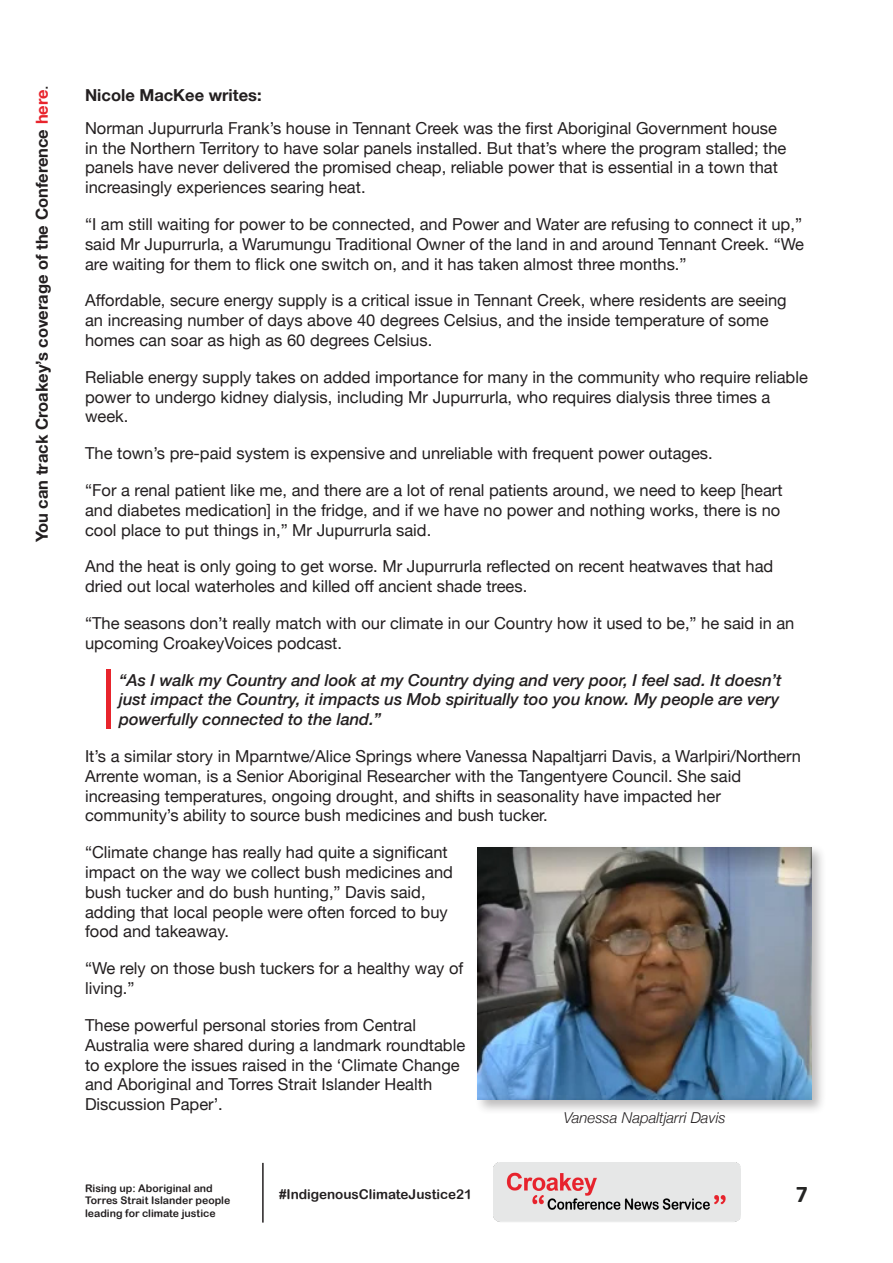
<style>
.page{position:relative;width:893px;height:1263px;background:#fff}
.page>*{position:absolute;margin:0;border:0;box-sizing:border-box;transform-origin:0 0}
.t1{font:700 24px "Calibri";color:#252524}
.t2{font:16.5px/19.8px "Helvetica Neue";color:#231f20}
.Quote_indented{font:italic 500 16.5px/19.8px "Helvetica Neue";color:#231f20}
.Author_reports_text{font:700 16.5px "Helvetica Neue";color:#231f20}
.Captions{font:italic 300 15px "Helvetica Neue";color:#231f20}
.t3{font:13.5px "Arial Rounded MT Bold";color:#231f20}
.t4{font:10.5px/12.6px "Arial Rounded MT Bold";color:#231f20}
.s1{color:#e8242c}
.s2{font-weight:400}
</style>
<div class="page">
<img style="left:494px;top:1163px;width:247px;height:59px">
<hr style="left:262px;top:1163px;width:2px;height:59px;background:#231f20">
<div style="left:106px;top:669px;width:5px;height:60px;background:#e8242c"></div>
<div style="left:474px;top:844px;width:353px;height:271px;background:#231f20;opacity:.3"></div>
<img style="left:478px;top:847px;width:334px;height:253px">
<p class="Author_reports_text" style="left:29px;top:542px;width:459px;rotate:-90deg">You can track Croakey’s coverage of the Conference <span class="s1">here</span><span class="s2">.</span></p>
<p class="Author_reports_text" style="left:85px;top:82px;width:178px">Nicole MacKee writes:</p>
<p class="t2" style="left:85px;top:119px;width:703px">Norman Jupurrurla Frank’s house in Tennant Creek was the first Aboriginal Government house in the Northern Territory to have solar panels installed. But that’s where the program stalled; the panels have never delivered the promised cheap, reliable power that is essential in a town that increasingly experiences searing heat.</p>
<p class="t2" style="left:85px;top:215px;width:720px;text-align:justify">“I am still waiting for power to be connected, and Power and Water are refusing to connect it up,” said Mr Jupurrurla, a Warumungu Traditional Owner of the land in and around Tennant Creek. “We are waiting for them to flick one switch on, and it has taken almost three months.”</p>
<p class="t2" style="left:85px;top:291px;width:703px">Affordable, secure energy supply is a critical issue in Tennant Creek, where residents are seeing an increasing number of days above 40 degrees Celsius, and the inside temperature of some homes can soar as high as 60 degrees Celsius.</p>
<p class="t2" style="left:85px;top:368px;width:724px">Reliable energy supply takes on added importance for many in the community who require reliable power to undergo kidney dialysis, including Mr Jupurrurla, who requires dialysis three times a week.</p>
<p class="t2" style="left:85px;top:444px;width:629px">The town’s pre-paid system is expensive and unreliable with frequent power outages.</p>
<p class="t2" style="left:85px;top:481px;width:699px">“For a renal patient like me, and there are a lot of renal patients around, we need to keep [heart and diabetes medication] in the fridge, and if we have no power and nothing works, there is no cool place to put things in,” Mr Jupurrurla said.</p>
<p class="t2" style="left:85px;top:558px;width:690px">And the heat is only going to get worse. Mr Jupurrurla reflected on recent heatwaves that had dried out local waterholes and killed off ancient shade trees.</p>
<p class="t2" style="left:85px;top:614px;width:711px">“The seasons don’t really match with our climate in our Country how it used to be,” he said in an upcoming CroakeyVoices podcast.</p>
<p class="Quote_indented" style="left:119px;top:669px;width:664px">“As I walk my Country and look at my Country dying and very poor, I feel sad. It doesn’t just impact the Country, it impacts us Mob spiritually too you know. My people are very powerfully connected to the land.”</p>
<p class="t2" style="left:85px;top:747px;width:717px">It’s a similar story in Mparntwe/Alice Springs where Vanessa Napaltjarri Davis, a Warlpiri/Northern Arrente woman, is a Senior Aboriginal Researcher with the Tangentyere Council. She said increasing temperatures, ongoing drought, and shifts in seasonality have impacted her community’s ability to source bush medicines and bush tucker.</p>
<p class="t2" style="left:85px;top:843px;width:369px">“Climate change has really had quite a significant impact on the way we collect bush medicines and bush tucker and do bush hunting,” Davis said, adding that local people were often forced to buy food and takeaway.</p>
<p class="t2" style="left:85px;top:959px;width:380px">“We rely on those bush tuckers for a healthy way of living.”</p>
<p class="t2" style="left:85px;top:1016px;width:382px">These powerful personal stories from Central Australia were shared during a landmark roundtable to explore the issues raised in the ‘Climate Change and Aboriginal and Torres Strait Islander Health Discussion Paper’.</p>
<p class="Captions" style="left:564px;top:1106px;width:163px">Vanessa Napaltjarri Davis</p>
<p class="t4" style="left:85px;top:1181px;width:147px">Rising up: Aboriginal and<br>Torres Strait Islander people leading for climate justice</p>
<p class="t3" style="left:279px;top:1186px;width:195px">#IndigenousClimateJustice21</p>
<h1 class="t1" style="left:796px;top:1178px;width:14px">7</h1>
</div>
